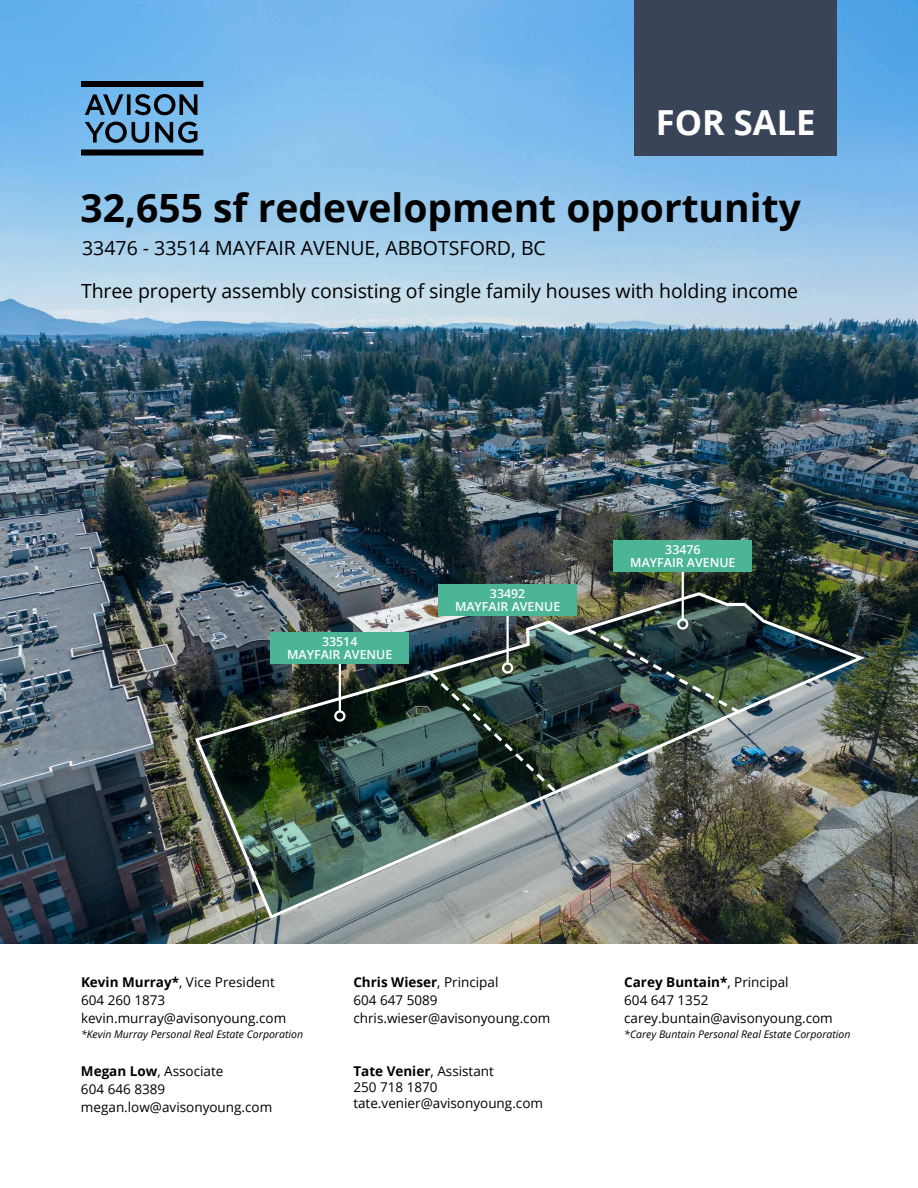
<style>
.page{position:relative;width:918px;height:1188px;background:#fff}
.page>*{position:absolute;margin:0;border:0;box-sizing:border-box;transform-origin:0 0}
.t1{font:700 39px "Open Sans";color:#000}
.t2{font:700 34.5px "Open Sans";color:#fff}
.t3{font:19.5px "Open Sans";letter-spacing:-.005em;color:#000}
.t4{font:13.5px/18px "Open Sans";color:#000}
.t5{font:600 12.45px/12.5px "Open Sans";color:#fff;text-align:center}
.t6{font:italic 10.5px "Open Sans";color:#000}
.s1{font-weight:700}
</style>
<div class="page">
<img style="left:0;top:0;width:918px;height:943px">
<svg style="left:81px;top:81px;width:122px;height:6px"></svg>
<svg style="left:81px;top:150px;width:122px;height:6px"></svg>
<svg style="left:85px;top:94px;width:112px;height:21px;background:#466f8e"></svg>
<svg style="left:85px;top:122px;width:64px;height:21px"></svg>
<svg style="left:155px;top:122px;width:42px;height:21px"></svg>
<img style="left:193px;top:591px;width:676px;height:330px">
<img style="left:584px;top:625px;width:160px;height:92px">
<svg style="left:427px;top:670px;width:132px;height:125px;background:#31473f"></svg>
<hr style="left:339px;top:654px;width:2px;height:57px;background:#fff">
<div style="left:334px;top:710px;width:11px;height:12px;border:2px solid #fff;border-radius:50%"></div>
<hr style="left:506px;top:606px;width:3px;height:58px;background:#fff">
<div style="left:502px;top:662px;width:11px;height:12px;border:2px solid #fff;border-radius:50%"></div>
<hr style="left:682px;top:562px;width:2px;height:57px;background:#fff">
<div style="left:677px;top:618px;width:11px;height:12px;border:2px solid #fff;border-radius:50%"></div>
<div style="left:271px;top:632px;width:138px;height:31px;background:#4bb595"></div>
<div style="left:439px;top:584px;width:138px;height:31px;background:#4bb595"></div>
<div style="left:614px;top:540px;width:138px;height:31px;background:#4bb595"></div>
<div style="left:634px;top:0;width:203px;height:156px;background:#3a4458"></div>
<h2 class="t2" style="left:656px;top:98px;width:161px">FOR SALE</h2>
<h1 class="t1" style="left:80px;top:180px;width:722px">32,655 sf redevelopment opportunity</h1>
<h3 class="t3" style="left:82px;top:235px;width:465px">33476 - 33514 MAYFAIR AVENUE, ABBOTSFORD, BC</h3>
<h3 class="t3" style="left:81px;top:278px;width:719px">Three property assembly consisting of single family houses with holding income</h3>
<p class="t5" style="left:287px;top:635px;width:107px">33514<br>MAYFAIR AVENUE</p>
<p class="t5" style="left:455px;top:587px;width:107px">33492<br>MAYFAIR AVENUE</p>
<p class="t5" style="left:630px;top:543px;width:107px">33476<br>MAYFAIR AVENUE</p>
<p class="t4" style="left:81px;top:973px;width:207px"><span class="s1">Kevin Murray*</span>, Vice President<br>604 260 1873 kevin.murray@avisonyoung.com</p>
<p class="t6" style="left:81px;top:1027px;width:224px">*Kevin Murray Personal Real Estate Corporation</p>
<p class="t4" style="left:81px;top:1061px;width:193px"><span class="s1">Megan Low</span>, Associate<br>604 646 8389 megan.low@avisonyoung.com</p>
<p class="t4" style="left:353px;top:973px;width:199px"><span class="s1">Chris Wieser</span>, Principal<br>604 647 5089 chris.wieser@avisonyoung.com</p>
<p class="t4" style="left:353px;top:1062px;width:191px;line-height:16.2px"><span class="s1">Tate Venier</span>, Assistant<br>250 718 1870 tate.venier@avisonyoung.com</p>
<p class="t4" style="left:624px;top:973px;width:210px"><span class="s1">Carey Buntain*</span>, Principal<br>604 647 1352 carey.buntain@avisonyoung.com</p>
<p class="t6" style="left:624px;top:1027px;width:228px">*Carey Buntain Personal Real Estate Corporation</p>
</div>
